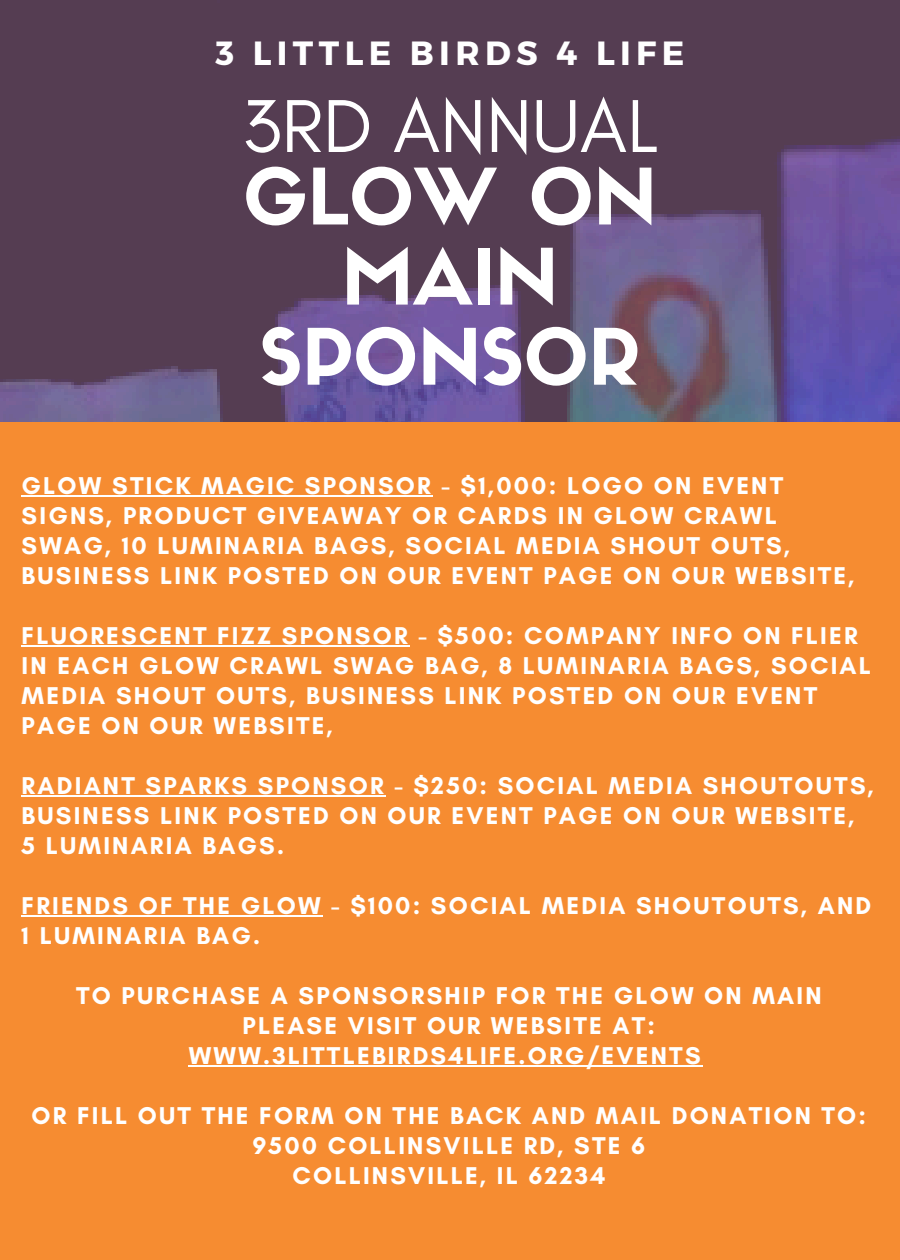
<style>
.page{position:relative;width:900px;height:1260px;background:#fff}
.page>*{position:absolute;margin:0;border:0;box-sizing:border-box;transform-origin:0 0}
.t1{font:76.25px/72.5px "Glacial Indifference";color:#fff}
.t2{font:76.25px/80px "Sifonn Basic";color:#fff;text-align:center}
.t3{font:700 33.5px "Montserrat";letter-spacing:.16em;color:#fff}
.t4{font:700 24.75px/30px "Glacial Indifference";letter-spacing:.09em;color:#fff}
.s1{font-family:"Sifonn Basic"}
</style>
<div class="page">
<img style="left:0;top:0;width:900px;height:422px">
<div style="left:0;top:422px;width:900px;height:838px;background:#f68c31"></div>
<hr style="left:22px;top:496px;width:411px;height:1px;background:#fff">
<hr style="left:22px;top:646px;width:260px;height:1px;background:#fff">
<hr style="left:282px;top:646px;width:128px;height:1px;background:#fff">
<hr style="left:22px;top:796px;width:364px;height:1px;background:#fff">
<hr style="left:22px;top:916px;width:301px;height:1px;background:#fff">
<hr style="left:189px;top:1066px;width:514px;height:1px;background:#fff">
<h1 class="t3" style="left:216px;top:31px;width:470px">3 LITTLE BIRDS 4 LIFE</h1>
<h2 class="t1" style="left:242px;top:89px;width:418px">3RD ANNUAL<br><span class="s1">GLOW ON</span></h2>
<h2 class="t2" style="left:260px;top:246px;width:382px">MAIN<br>SPONSOR</h2>
<p class="t4" style="left:22px;top:470px;width:834px">GLOW STICK MAGIC SPONSOR - $1,000: LOGO ON EVENT SIGNS, PRODUCT GIVEAWAY OR CARDS IN GLOW CRAWL SWAG, 10 LUMINARIA BAGS, SOCIAL MEDIA SHOUT OUTS, BUSINESS LINK POSTED ON OUR EVENT PAGE ON OUR WEBSITE,</p>
<p class="t4" style="left:22px;top:620px;width:851px">FLUORESCENT FIZZ SPONSOR - $500: COMPANY INFO ON FLIER IN EACH GLOW CRAWL SWAG BAG, 8 LUMINARIA BAGS, SOCIAL MEDIA SHOUT OUTS, BUSINESS LINK POSTED ON OUR EVENT PAGE ON OUR WEBSITE,</p>
<p class="t4" style="left:22px;top:770px;width:854px">RADIANT SPARKS SPONSOR - $250: SOCIAL MEDIA SHOUTOUTS,<br>BUSINESS LINK POSTED ON OUR EVENT PAGE ON OUR WEBSITE,<br>5 LUMINARIA BAGS.</p>
<p class="t4" style="left:22px;top:890px;width:851px">FRIENDS OF THE GLOW - $100: SOCIAL MEDIA SHOUTOUTS, AND<br>1 LUMINARIA BAG.</p>
<p class="t4" style="left:76px;top:980px;width:747px">TO PURCHASE A SPONSORSHIP FOR THE GLOW ON MAIN</p>
<p class="t4" style="left:189px;top:1010px;width:513px;text-align:center">PLEASE VISIT OUR WEBSITE AT:<br>WWW.3LITTLEBIRDS4LIFE.ORG/EVENTS</p>
<p class="t4" style="left:32px;top:1100px;width:836px">OR FILL OUT THE FORM ON THE BACK AND MAIL DONATION TO:</p>
<p class="t4" style="left:252px;top:1130px;width:394px">9500 COLLINSVILLE RD, STE 6</p>
<p class="t4" style="left:292px;top:1160px;width:314px">COLLINSVILLE, IL 62234</p>
</div>
